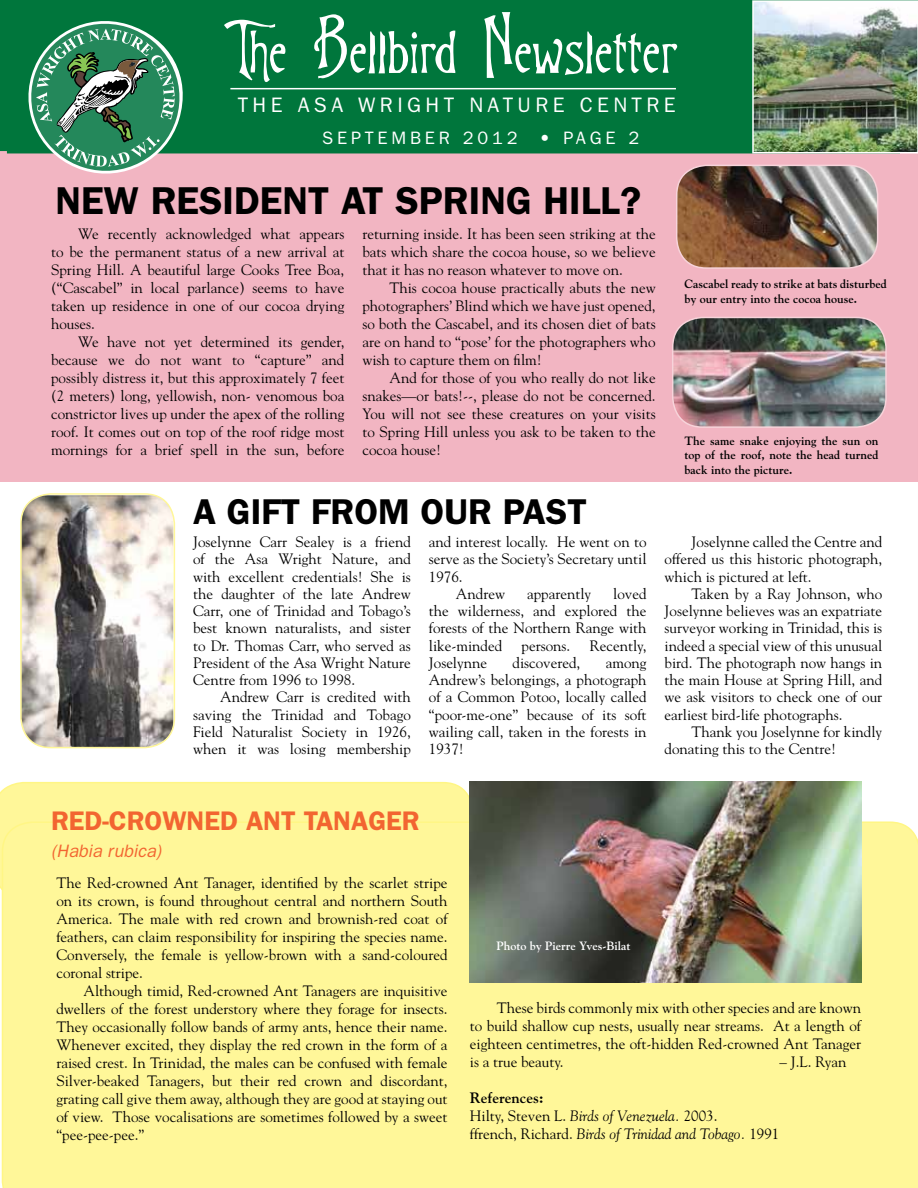
<style>
.page{position:relative;width:918px;height:1188px;background:#fff}
.page>*{position:absolute;margin:0;border:0;box-sizing:border-box;transform-origin:0 0}
.t1{font:63px "Goodfellow";color:#fff}
.t2{font:600 39px "Franklin Gothic";color:#000}
.t3{font:600 36px "Franklin Gothic";color:#000}
.t4{font:600 27px "Franklin Gothic";color:#f26531}
.t5{font:21px "Franklin Gothic";letter-spacing:.21em;color:#fff}
.t6{font:18px "Franklin Gothic";letter-spacing:.21em;color:#fff}
.t7{font:italic 18px "Franklin Gothic";color:#f26531}
.t8{font:15px/18px "Goudy";color:#000;text-align:justify}
.t9{font:italic 15px/18px "Goudy";color:#000}
.t10{font:700 12px/14.4px "Goudy";color:#000}
.t11{font:700 12px "Goudy";color:#fff}
.s1{font-weight:700;font-style:normal}
.s2{font-style:normal}
</style>
<div class="page">
<div style="left:0;top:139px;width:918px;height:343px;background:#f2b5c2"></div>
<div style="left:0;top:782px;width:470px;height:116px;background:#fff799"></div>
<div style="left:2px;top:821px;width:916px;height:367px;background:#fff799"></div>
<img style="left:470px;top:782px;width:391px;height:200px">
<div style="left:0;top:0;width:752px;height:153px;background:#00763c"></div>
<hr style="left:230px;top:88px;width:446px;height:1px;background:#fff">
<img style="left:755px;top:3px;width:160px;height:147px">
<div style="left:752px;top:0;width:166px;height:153px;border:2px solid #fff"></div>
<svg style="left:20px;top:12px;width:172px;height:162px;background:#498f6c"></svg>
<img style="left:677px;top:165px;width:201px;height:102px">
<div style="left:676px;top:165px;width:202px;height:104px;border:2px solid #f7d3da;border-radius:30px"></div>
<img style="left:673px;top:317px;width:211px;height:109px">
<div style="left:672px;top:317px;width:215px;height:111px;border:2px solid #f7d3da;border-radius:30px"></div>
<img style="left:22px;top:495px;width:151px;height:253px">
<div style="left:20px;top:493px;width:155px;height:255px;border:2px solid #fff799;border-radius:30px"></div>
<h1 class="t1" style="left:224px;top:5px;width:457px">The Bellbird Newsletter</h1>
<h3 class="t5" style="left:238px;top:93px;width:92px">THE ASA</h3>
<h3 class="t5" style="left:358px;top:93px;width:192px">WR IGHT NAT URE</h3>
<h3 class="t5" style="left:580px;top:93px;width:34px">CENTRE</h3>
<p class="t6" style="left:322px;top:128px;width:319px">SEPTEMBER 2012 • PAGE 2</p>
<h2 class="t2" style="left:56px;top:178px;width:587px">NEW RESIDENT AT SPRING HILL?</h2>
<p class="t8" style="left:51px;top:224px;width:295px;text-indent:27px">We recently acknowledged what appears to be the permanent status of a new arrival at Spring Hill. A beautiful large Cooks Tree Boa, (“Cascabel” in local parlance) seems to have taken up residence in one of our cocoa drying houses.</p>
<p class="t8" style="left:51px;top:332px;width:295px;text-indent:27px">We have not yet determined its gender, because we do not want to “capture” and possibly distress it, but this approximately 7 feet (2 meters) long, yellowish, non- venomous boa constrictor lives up under the apex of the rolling roof. It comes out on top of the roof ridge most mornings for a brief spell in the sun, before</p>
<p class="t8" style="left:362px;top:224px;width:295px">returning inside. It has been seen striking at the bats which share the cocoa house, so we believe that it has no reason whatever to move on.</p>
<p class="t8" style="left:362px;top:278px;width:295px;text-indent:27px">This cocoa house practically abuts the new photographers’ Blind which we have just opened, so both the Cascabel, and its chosen diet of bats are on hand to “pose’ for the photographers who wish to capture them on film!</p>
<p class="t8" style="left:362px;top:368px;width:295px;text-indent:27px">And for those of you who really do not like snakes—or bats!--, please do not be concerned.<br>You will not see these creatures on your visits to Spring Hill unless you ask to be taken to the cocoa house!</p>
<p class="t10" style="left:684px;top:276px;width:204px">Cascabel ready to strike at bats disturbed by our entry into the cocoa house.</p>
<p class="t10" style="left:684px;top:433px;width:195px;text-align:justify">The same snake enjoying the sun on top of the roof, note the head turned back into the picture.</p>
<h3 class="t3" style="left:193px;top:491px;width:395px">A GIFT FROM OUR PAST</h3>
<p class="t8" style="left:193px;top:533px;width:219px;line-height:17.2px">Joselynne Carr Sealey is a friend of the Asa Wright Nature, and with excellent credentials! She is the daughter of the late Andrew Carr, one of Trinidad and Tobago’s best known naturalists, and sister to Dr. Thomas Carr, who served as President of the Asa Wright Nature Centre from 1996 to 1998.</p>
<p class="t8" style="left:193px;top:688px;width:219px;line-height:17.2px;text-indent:27px">Andrew Carr is credited with saving the Trinidad and Tobago Field Naturalist Society in 1926, when it was losing membership</p>
<p class="t8" style="left:429px;top:532px;width:219px">and interest locally. He went on to</p>
<p class="t8" style="left:429px;top:550px;width:219px">serve as the Society’s Secretary until</p>
<p class="t8" style="left:429px;top:567px;width:35px">1976.</p>
<p class="t8" style="left:456px;top:584px;width:51px">Andrew</p>
<p class="t8" style="left:527px;top:584px;width:66px">apparently</p>
<p class="t8" style="left:429px;top:585px;width:219px;line-height:17.2px;text-indent:184px">loved the wilderness, and explored the forests of the Northern Range with like-minded</p>
<p class="t8" style="left:522px;top:636px;width:50px">persons.</p>
<p class="t8" style="left:590px;top:636px;width:58px">Recently,</p>
<p class="t8" style="left:429px;top:653px;width:60px">Joselynne</p>
<p class="t8" style="left:513px;top:653px;width:69px">discovered,</p>
<p class="t8" style="left:429px;top:654px;width:219px;line-height:17.2px;text-indent:177px">among Andrew’s belongings, a photograph of a Common Potoo, locally called “poor-me-one” because of its soft wailing call, taken in the forests in 1937!</p>
<p class="t8" style="left:665px;top:533px;width:219px;line-height:17.2px;text-indent:27px">Joselynne called the Centre and offered us this historic photograph, which is pictured at left.</p>
<p class="t8" style="left:665px;top:585px;width:219px;line-height:17.2px;text-indent:27px">Taken by a Ray Johnson, who Joselynne believes was an expatriate surveyor working in Trinidad, this is indeed a special view of this unusual bird. The photograph now hangs in the main House at Spring Hill, and we ask visitors to check one of our earliest bird-life photographs.</p>
<p class="t8" style="left:665px;top:723px;width:219px;line-height:17.2px;text-indent:27px">Thank you Joselynne for kindly donating this to the Centre!</p>
<h3 class="t4" style="left:51px;top:805px;width:370px">RED-CROWNED ANT TANAGER</h3>
<p class="t7" style="left:51px;top:840px;width:112px">(Habia rubica)</p>
<p class="t8" style="left:56px;top:873px;width:393px">The Red-crowned Ant Tanager, identified by the scarlet stripe on its crown, is found throughout central and northern South America. The male with red crown and brownish-red coat of feathers, can claim responsibility for inspiring the species name.<br>Conversely, the female is yellow-brown with a sand-coloured coronal stripe.</p>
<p class="t8" style="left:56px;top:981px;width:393px;text-indent:27px">Although timid, Red-crowned Ant Tanagers are inquisitive dwellers of the forest understory where they forage for insects.<br>They occasionally follow bands of army ants, hence their name.<br>Whenever excited, they display the red crown in the form of a raised crest. In Trinidad, the males can be confused with female Silver-beaked Tanagers, but their red crown and discordant, grating call give them away, although they are good at staying out of view. Those vocalisations are sometimes followed by a sweet “pee-pee-pee.”</p>
<p class="t11" style="left:497px;top:939px;width:136px">Photo by Pierre Yves-Bilat</p>
<p class="t8" style="left:470px;top:998px;width:393px;text-indent:27px">These birds commonly mix with other species and are known to build shallow cup nests, usually near streams. At a length of eighteen centimetres, the oft-hidden Red-crowned Ant Tanager is a true beauty.</p>
<p class="t8" style="left:780px;top:1052px;width:68px">– J.L. Ryan</p>
<p class="t9" style="left:470px;top:1088px;width:311px"><span class="s1">References:<br></span><span class="s2">Hilty, Steven L.</span> Birds of Venezuela. <span class="s2">2003.<br>ffrench, Richard.</span> Birds of Trinidad and Tobago. <span class="s2">1991</span></p>
</div>
